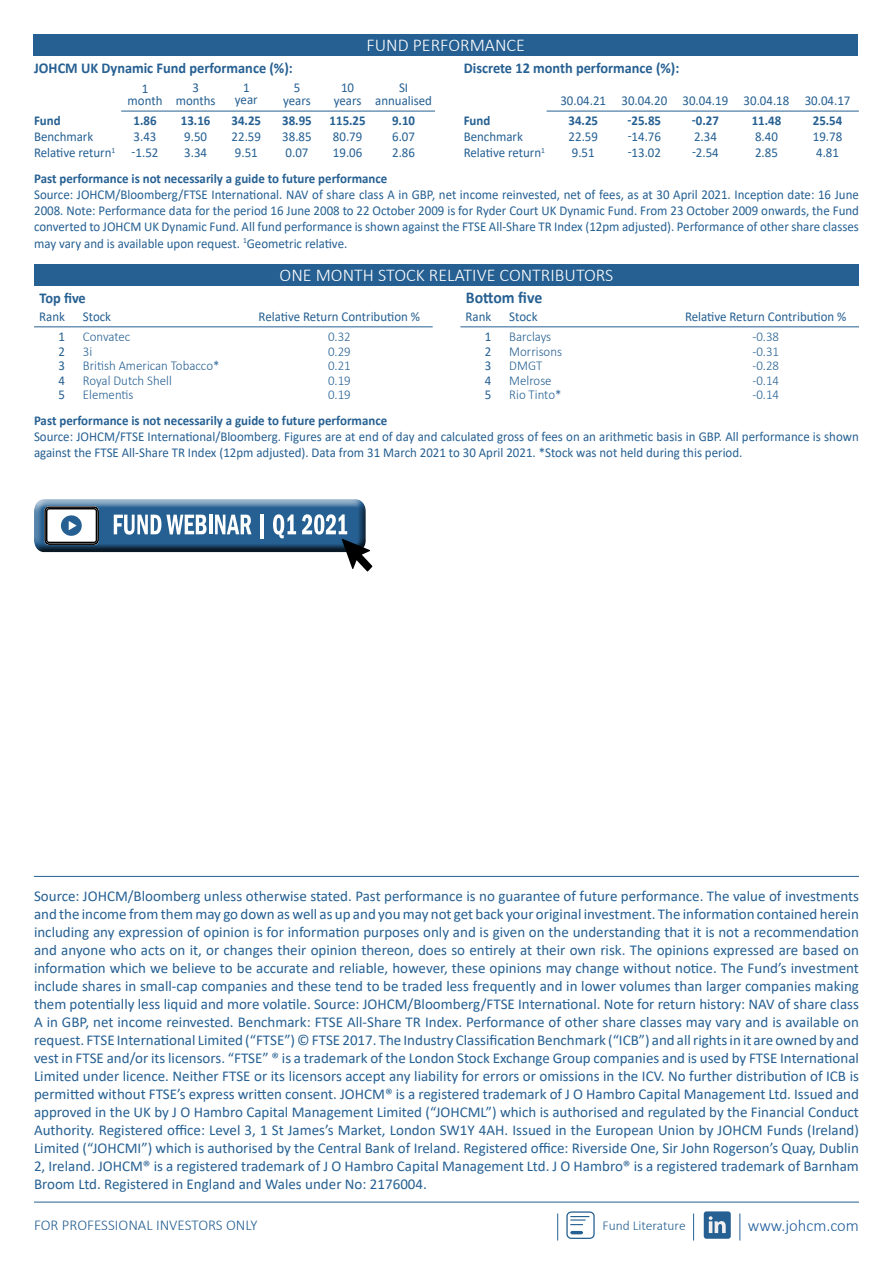
<style>
.page{position:relative;width:893px;height:1263px;background:#fff}
.page>*{position:absolute;margin:0;border:0;box-sizing:border-box;transform-origin:0 0}
.t1{font:300 18px "Calibri";color:#fff}
.t2{font:300 16.5px "Calibri";color:#215e9e}
.t3{font:700 16.5px "Calibri";color:#266092;scale:.96 1}
.t4{font:15px/18px "Calibri";color:#266092;text-align:justify}
.t5{font:700 15px "Calibri";color:#266092;scale:.96 1}
.t6{font:300 15px "Calibri";color:#266092}
.t7{font:13.5px/12px "Calibri";color:#266092;scale:.96 1}
.t8{font:700 13.5px "Calibri";color:#266092;scale:.96 1}
.t9{font:300 13.5px "Calibri";color:#266092;scale:.96 1}
.t10{font:300 13.5px "Calibri";color:#266092}
.t11{font:7.8px "Calibri";color:#266092;scale:.96 1}
</style>
<div class="page">
<hr style="left:34px;top:1202px;width:825px;height:1px;background:#266092">
<svg style="left:570px;top:1216px;width:19px;height:9px"></svg>
<svg style="left:570px;top:1231px;width:13px;height:3px"></svg>
<div style="left:566px;top:1211px;width:29px;height:28px;border:1px solid #266092;border-radius:4px"></div>
<div style="left:704px;top:1211px;width:27px;height:28px;background:#266092;border-radius:3px"></div>
<svg style="left:709px;top:1216px;width:17px;height:17px"></svg>
<svg style="left:693px;top:1213px;width:1px;height:27px"></svg>
<svg style="left:557px;top:1213px;width:1px;height:27px"></svg>
<svg style="left:740px;top:1213px;width:1px;height:27px"></svg>
<div style="left:34px;top:264px;width:825px;height:21px;background:#266092"></div>
<hr style="left:460px;top:327px;width:399px;height:1px;background:#266092">
<hr style="left:34px;top:327px;width:399px;height:1px;background:#266092">
<hr style="left:121px;top:111px;width:314px;height:1px;background:#266092">
<hr style="left:547px;top:111px;width:312px;height:1px;background:#266092">
<div style="left:33px;top:34px;width:825px;height:21px;background:#266092"></div>
<svg style="left:34px;top:499px;width:338px;height:72px"></svg>
<hr style="left:34px;top:876px;width:825px;height:1px;background:#266092">
<p class="t1" style="left:367px;top:34px;width:160px">FUND PERFORMANCE</p>
<p class="t5" style="left:34px;top:57px;width:271px">JOHCM UK Dynamic Fund performance (%):</p>
<p class="t5" style="left:464px;top:57px;width:226px">Discrete 12 month performance (%):</p>
<p class="t7" style="left:176px;top:82px;width:43px;text-align:center">3 months</p>
<p class="t8" style="left:181px;top:111px;width:32px">13.16</p>
<p class="t7" style="left:184px;top:128px;width:25px;line-height:15.9px">9.50<br>3.34</p>
<p class="t7" style="left:334px;top:82px;width:30px;text-align:center">10 years</p>
<p class="t8" style="left:330px;top:111px;width:39px">115.25</p>
<p class="t7" style="left:333px;top:128px;width:32px;line-height:15.9px">80.79<br>19.06</p>
<p class="t7" style="left:375px;top:82px;width:61px;text-align:center">SI annualised</p>
<p class="t8" style="left:392px;top:111px;width:26px">9.10</p>
<p class="t7" style="left:392px;top:128px;width:25px;line-height:15.9px">6.07<br>2.86</p>
<p class="t7" style="left:235px;top:82px;width:25px;text-align:center">1 year</p>
<p class="t8" style="left:232px;top:111px;width:32px">34.25</p>
<p class="t7" style="left:232px;top:128px;width:32px;line-height:15.9px">22.59<br>9.51</p>
<p class="t7" style="left:128px;top:82px;width:38px;text-align:center">1 month</p>
<p class="t8" style="left:133px;top:111px;width:26px">1.86</p>
<p class="t7" style="left:132px;top:128px;width:29px;line-height:15.9px">3.43 -1.52</p>
<p class="t7" style="left:283px;top:82px;width:30px;text-align:center">5 years</p>
<p class="t8" style="left:282px;top:111px;width:32px">38.95</p>
<p class="t7" style="left:282px;top:128px;width:32px;line-height:15.9px">38.85<br>0.07</p>
<p class="t7" style="left:560px;top:94px;width:304px">30.04.21 30.04.20 30.04.19 30.04.18 30.04.17</p>
<p class="t8" style="left:34px;top:111px;width:29px">Fund</p>
<p class="t8" style="left:464px;top:111px;width:29px">Fund</p>
<p class="t8" style="left:568px;top:111px;width:32px">34.25</p>
<p class="t8" style="left:628px;top:111px;width:36px">-25.85</p>
<p class="t8" style="left:692px;top:111px;width:30px">-0.27</p>
<p class="t8" style="left:752px;top:111px;width:32px">11.48</p>
<p class="t8" style="left:813px;top:111px;width:32px">25.54</p>
<p class="t7" style="left:34px;top:130px;width:63px">Benchmark</p>
<p class="t7" style="left:464px;top:130px;width:63px">Benchmark</p>
<p class="t7" style="left:569px;top:130px;width:32px">22.59</p>
<p class="t7" style="left:628px;top:130px;width:36px">-14.76</p>
<p class="t7" style="left:694px;top:130px;width:25px">2.34</p>
<p class="t7" style="left:755px;top:130px;width:25px">8.40</p>
<p class="t7" style="left:813px;top:130px;width:32px">19.78</p>
<p class="t7" style="left:464px;top:146px;width:86px">Relative return<sup>1</sup></p>
<p class="t11" style="left:112px;top:145px;width:5px">1</p>
<p class="t7" style="left:34px;top:146px;width:82px">Relative return</p>
<p class="t7" style="left:572px;top:146px;width:25px">9.51</p>
<p class="t7" style="left:628px;top:146px;width:36px">-13.02</p>
<p class="t7" style="left:692px;top:146px;width:29px">-2.54</p>
<p class="t7" style="left:755px;top:146px;width:25px">2.85</p>
<p class="t7" style="left:816px;top:146px;width:25px">4.81</p>
<p class="t8" style="left:34px;top:169px;width:369px">Past performance is not necessarily a guide to future performance</p>
<p class="t7" style="left:34px;top:186px;width:861px;line-height:16.2px;text-align:justify">Source: JOHCM/Bloomberg/FTSE International. NAV of share class A in GBP, net income reinvested, net of fees, as at 30 April 2021. Inception date: 16 June 2008. Note: Performance data for the period 16 June 2008 to 22 October 2009 is for Ryder Court UK Dynamic Fund. From 23 October 2009 onwards, the Fund converted to JOHCM UK Dynamic Fund. All fund performance is shown against the FTSE All-Share TR Index (12pm adjusted). Performance of other share classes may vary and is available upon request. <sup>1</sup>Geometric relative.</p>
<p class="t1" style="left:280px;top:264px;width:335px">ONE MONTH STOCK RELATIVE CONTRIBUTORS</p>
<p class="t7" style="left:39px;top:310px;width:28px">Rank</p>
<p class="t7" style="left:465px;top:310px;width:28px">Rank</p>
<p class="t7" style="left:58px;top:331px;width:8px">1</p>
<p class="t7" style="left:485px;top:331px;width:8px">1</p>
<p class="t7" style="left:58px;top:345px;width:8px">2</p>
<p class="t7" style="left:485px;top:345px;width:8px">2</p>
<p class="t7" style="left:58px;top:359px;width:8px">3</p>
<p class="t7" style="left:485px;top:359px;width:8px">3</p>
<p class="t7" style="left:58px;top:374px;width:8px">4</p>
<p class="t7" style="left:485px;top:374px;width:8px">4</p>
<p class="t7" style="left:58px;top:388px;width:8px">5</p>
<p class="t9" style="left:83px;top:386px;width:54px">Elementis</p>
<p class="t9" style="left:328px;top:386px;width:25px">0.19</p>
<p class="t7" style="left:485px;top:388px;width:8px">5</p>
<p class="t9" style="left:509px;top:386px;width:56px">Rio Tinto*</p>
<p class="t9" style="left:752px;top:386px;width:29px">-0.14</p>
<p class="t5" style="left:40px;top:287px;width:50px">Top five</p>
<p class="t3" style="left:466px;top:286px;width:81px">Bottom five</p>
<p class="t7" style="left:259px;top:310px;width:170px">Relative Return Contribution %</p>
<p class="t7" style="left:685px;top:310px;width:170px">Relative Return Contribution %</p>
<p class="t9" style="left:328px;top:329px;width:25px">0.32</p>
<p class="t9" style="left:752px;top:329px;width:29px">-0.38</p>
<p class="t9" style="left:328px;top:343px;width:25px">0.29</p>
<p class="t9" style="left:752px;top:343px;width:29px">-0.31</p>
<p class="t9" style="left:328px;top:357px;width:25px">0.21</p>
<p class="t9" style="left:752px;top:357px;width:29px">-0.28</p>
<p class="t9" style="left:328px;top:372px;width:25px">0.19</p>
<p class="t9" style="left:752px;top:372px;width:29px">-0.14</p>
<p class="t7" style="left:83px;top:310px;width:31px">Stock</p>
<p class="t7" style="left:509px;top:310px;width:31px">Stock</p>
<p class="t9" style="left:83px;top:329px;width:51px">Convatec</p>
<p class="t9" style="left:509px;top:329px;width:45px">Barclays</p>
<p class="t9" style="left:83px;top:343px;width:11px">3i</p>
<p class="t9" style="left:509px;top:343px;width:56px">Morrisons</p>
<p class="t9" style="left:83px;top:357px;width:144px">British American Tobacco*</p>
<p class="t9" style="left:509px;top:357px;width:36px">DMGT</p>
<p class="t9" style="left:83px;top:372px;width:94px">Royal Dutch Shell</p>
<p class="t9" style="left:509px;top:372px;width:46px">Melrose</p>
<p class="t8" style="left:34px;top:411px;width:369px">Past performance is not necessarily a guide to future performance</p>
<p class="t7" style="left:34px;top:428px;width:861px;line-height:16.2px">Source: JOHCM/FTSE International/Bloomberg. Figures are at end of day and calculated gross of fees on an arithmetic basis in GBP. All performance is shown against the FTSE All-Share TR Index (12pm adjusted). Data from 31 March 2021 to 30 April 2021. *Stock was not held during this period.</p>
<p class="t4" style="left:34px;top:886px;width:826px">Source: JOHCM/Bloomberg unless otherwise stated. Past performance is no guarantee of future performance. The value of investments and the income from them may go down as well as up and you may not get back your original investment. The information contained herein including any expression of opinion is for information purposes only and is given on the understanding that it is not a recommendation and anyone who acts on it, or changes their opinion thereon, does so entirely at their own risk. The opinions expressed are based on information which we believe to be accurate and reliable, however, these opinions may change without notice. The Fund’s investment include shares in small-cap companies and these tend to be traded less frequently and in lower volumes than larger companies making them potentially less liquid and more volatile. Source: JOHCM/Bloomberg/FTSE International. Note for return history: NAV of share class A in GBP, net income reinvested. Benchmark: FTSE All-Share TR Index. Performance of other share classes may vary and is available on request. FTSE International Limited (“FTSE”) © FTSE 2017. The Industry Classification Benchmark (“ICB”) and all rights in it are owned by and vest in FTSE and/or its licensors. “FTSE” ® is a trademark of the London Stock Exchange Group companies and is used by FTSE International Limited under licence. Neither FTSE or its licensors accept any liability for errors or omissions in the ICV. No further distribution of ICB is permitted without FTSE’s express written consent. JOHCM® is a registered trademark of J O Hambro Capital Management Ltd. Issued and approved in the UK by J O Hambro Capital Management Limited (“JOHCML”) which is authorised and regulated by the Financial Conduct Authority. Registered office: Level 3, 1 St James’s Market, London SW1Y 4AH. Issued in the European Union by JOHCM Funds (Ireland)<br>Limited (“JOHCMI”) which is authorised by the Central Bank of Ireland. Registered office: Riverside One, Sir John Rogerson’s Quay, Dublin 2, Ireland. JOHCM® is a registered trademark of J O Hambro Capital Management Ltd. J O Hambro® is a registered trademark of Barnham Broom Ltd. Registered in England and Wales under No: 2176004.</p>
<p class="t6" style="left:34px;top:1216px;width:225px">FOR PROFESSIONAL INVESTORS ONLY</p>
<p class="t10" style="left:603px;top:1217px;width:85px">Fund Literature</p>
<p class="t2" style="left:748px;top:1215px;width:113px">www.johcm.com</p>
</div>
